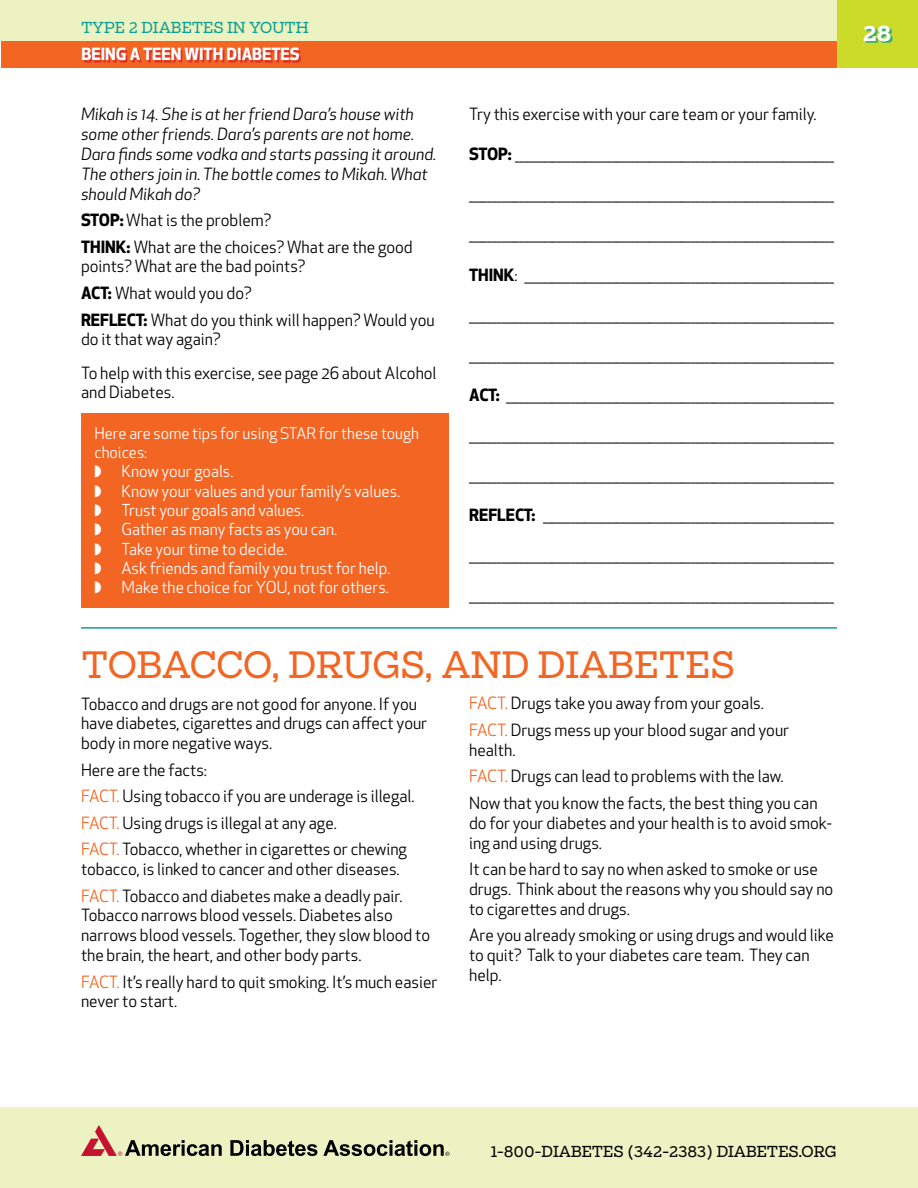
<style>
.page{position:relative;width:918px;height:1188px;background:#fff}
.page>*{position:absolute;margin:0;border:0;box-sizing:border-box;transform-origin:0 0}
.t1{font:36px "Boomer Serif";color:#f26522}
.t2{font:700 21px "Boomer Serif";color:#fff}
.t3{font:16.5px/19.8px "Apex New";color:#000}
.t4{font:italic 16.5px/19.8px "Apex New";color:#000}
.t5{font:700 16.5px "Apex New";color:#fff}
.t6{font:700 16.5px "Apex New";color:#000}
.t7{font:16.2px/19.4px "Apex New";color:#fff}
.t8{font:15.75px/18.9px "Apex New";color:#fff}
.t9{font:15px "Boomer Serif";color:#000}
.t10{font:15px "Boomer Serif";color:#0ca193}
.s1{font-weight:700}
.s2{color:#f26522}
</style>
<div class="page">
<div style="left:81px;top:414px;width:368px;height:194px;background:#f26522"></div>
<hr style="left:81px;top:627px;width:756px;height:2px;background:#0ca193">
<div style="left:1px;top:39px;width:836px;height:29px;background:#f26522"></div>
<div style="left:0;top:0;width:837px;height:40px;background:#edf2c2"></div>
<div style="left:0;top:1107px;width:918px;height:81px;background:#edf2c2"></div>
<div style="left:837px;top:0;width:81px;height:68px;background:#cbdb2a"></div>
<div style="left:866px;top:27px;width:27px;height:16px;background:#0ca193;opacity:.75"></div>
<svg style="left:230px;top:1140px;width:87px;height:16px"></svg>
<svg style="left:81px;top:1125px;width:141px;height:31px"></svg>
<svg style="left:323px;top:1140px;width:127px;height:16px"></svg>
<div style="left:85px;top:50px;width:216px;height:13px;background:#d2232a;opacity:.75"></div>
<p class="t10" style="left:81px;top:18px;width:229px">TYPE 2 DIABETES IN YOUTH</p>
<p class="t2" style="left:863px;top:20px;width:30px">28</p>
<p class="t5" style="left:82px;top:42px;width:220px">BEING A TEEN WITH DIABETES</p>
<p class="t4" style="left:81px;top:104px;width:357px">Mikah is 14. She is at her friend Dara’s house with some other friends. Dara’s parents are not home.<br>Dara finds some vodka and starts passing it around.<br>The others join in. The bottle comes to Mikah. What should Mikah do?</p>
<p class="t3" style="left:81px;top:207px;width:192px;line-height:26.5px"><span class="s1">STOP:</span> What is the problem?<br><span class="s1">THINK</span></p>
<p class="t3" style="left:81px;top:237px;width:333px;text-indent:45px"><span class="s1">:</span> What are the choices? What are the good points? What are the bad points?</p>
<p class="t3" style="left:81px;top:280px;width:172px;line-height:26.5px"><span class="s1">ACT:</span> What would you do?<br><span class="s1">REFLE</span></p>
<p class="t3" style="left:81px;top:310px;width:355px;text-indent:46px"><span class="s1">CT:</span> What do you think will happen? Would you do it that way again?</p>
<p class="t3" style="left:81px;top:363px;width:357px">To help with this exercise, see page 26 about Alcohol and Diabetes.</p>
<p class="t8" style="left:94px;top:424px;width:326px">Here are some tips for using STAR for these tough choices:</p>
<p class="t7" style="left:94px;top:462px;width:307px">◗◗ Know your goals.<br>◗◗ Know your values and your family’s values. ◗◗ Trust your goals and values.<br>◗◗ Gather as many facts as you can.<br>◗◗ Take your time to decide.<br>◗◗ Ask friends and family you trust for help.<br>◗◗ Make the choice for YOU, not for others.</p>
<p class="t3" style="left:469px;top:104px;width:349px">Try this exercise with your care team or your family.</p>
<p class="t3" style="left:469px;top:145px;width:366px"><span class="s1">STOP:</span> _____________________________________________________________________</p>
<p class="t3" style="left:469px;top:185px;width:366px">_______________________________________________________________________________</p>
<p class="t3" style="left:469px;top:225px;width:366px">_______________________________________________________________________________</p>
<p class="t6" style="left:469px;top:263px;width:19px">THINK</p>
<p class="t3" style="left:515px;top:265px;width:321px">: ___________________________________________________________________</p>
<p class="t3" style="left:469px;top:305px;width:366px">_______________________________________________________________________________</p>
<p class="t3" style="left:469px;top:345px;width:366px">_______________________________________________________________________________</p>
<p class="t3" style="left:469px;top:385px;width:366px"><span class="s1">ACT:</span> _______________________________________________________________________</p>
<p class="t3" style="left:469px;top:425px;width:366px">_______________________________________________________________________________</p>
<p class="t3" style="left:469px;top:465px;width:366px">_______________________________________________________________________________</p>
<p class="t6" style="left:469px;top:503px;width:20px">REFLE</p>
<p class="t3" style="left:515px;top:505px;width:321px"><span class="s1">CT:</span> _______________________________________________________________</p>
<p class="t3" style="left:469px;top:545px;width:366px">_______________________________________________________________________________</p>
<p class="t3" style="left:469px;top:585px;width:366px">_______________________________________________________________________________</p>
<h1 class="t1" style="left:81px;top:643px;width:84px">TOBACC</h1>
<h1 class="t1" style="left:243px;top:643px;width:346px">O, DRUGS , AND DIAB</h1>
<h1 class="t1" style="left:634px;top:643px;width:96px">ETES</h1>
<p class="t3" style="left:81px;top:694px;width:348px">Tobacco and drugs are not good for anyone. If you have diabetes, cigarettes and drugs can affect your body in more negative ways.</p>
<p class="t3" style="left:81px;top:756px;width:335px;line-height:26.5px">Here are the facts:<br><span class="s2">FACT.</span> Using tobacco if you are underage is illegal.<br><span class="s2">FACT.</span> Using drugs is illegal at any age.<br><span class="s2">FACT.</span> Tobacco, whether in cigarettes or chewing</p>
<p class="t3" style="left:81px;top:856px;width:323px;line-height:26.5px">tobacco, is linked to cancer and other diseases.<br><span class="s2">FACT.</span> Tobacco and diabetes make a deadly pair.</p>
<p class="t3" style="left:81px;top:906px;width:351px">Tobacco narrows blood vessels. Diabetes also narrows blood vessels. Together, they slow blood to the brain, the heart, and other body parts.</p>
<p class="t3" style="left:81px;top:972px;width:358px"><span class="s2">FACT.</span> It’s really hard to quit smoking. It’s much easier never to start.</p>
<p class="t3" style="left:469px;top:690px;width:322px;line-height:26.5px"><span class="s2">FACT.</span> Drugs take you away from your goals.<br><span class="s2">FACT.</span> Drugs mess up your blood sugar and your</p>
<p class="t3" style="left:469px;top:737px;width:350px;line-height:26.5px">health.<br><span class="s2">FACT.</span> Drugs can lead to problems with the law.<br>Now that you know the facts, the best thing you can</p>
<p class="t3" style="left:469px;top:813px;width:364px">do for your diabetes and your health is to avoid smok&shy;ing and using drugs.</p>
<p class="t3" style="left:469px;top:859px;width:366px">It can be hard to say no when asked to smoke or use drugs. Think about the reasons why you should say no to cigarettes and drugs.</p>
<p class="t3" style="left:469px;top:925px;width:366px">Are you already smoking or using drugs and would like to quit? Talk to your diabetes care team. They can help.</p>
<p class="t9" style="left:491px;top:1143px;width:238px">1-800-DIABETES (342-2383) DIABETES</p>
<p class="t9" style="left:798px;top:1143px;width:40px">.ORG</p>
</div>
